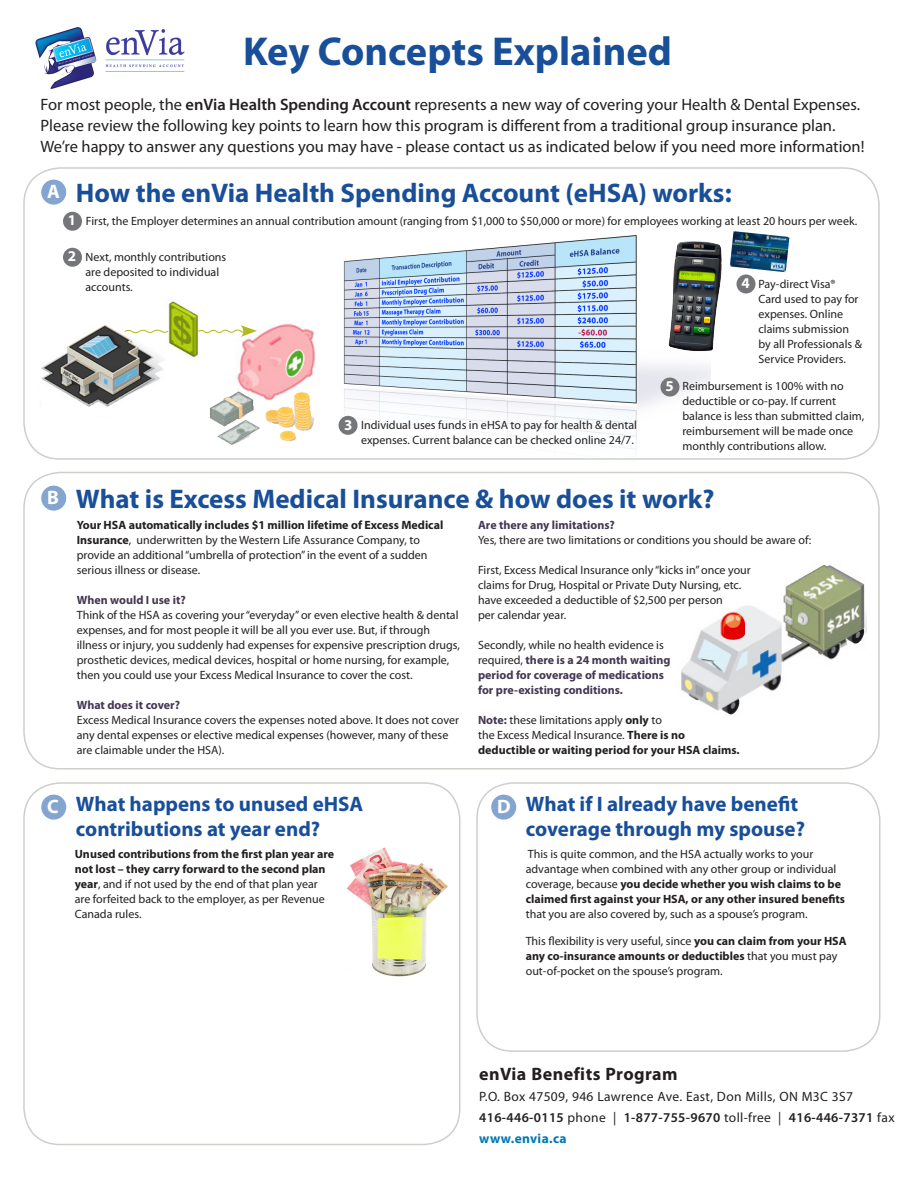
<style>
.page{position:relative;width:918px;height:1188px;background:#fff}
.page>*{position:absolute;margin:0;border:0;box-sizing:border-box;transform-origin:0 0}
.t1{font:700 40.5px "Myriad Pro";color:#194f99}
.t2{font:700 27px "Myriad Pro";color:#194f99}
.t3{font:700 21px/25.2px "Myriad Pro";color:#194f99}
.t4{font:700 19.5px "Myriad Pro";color:#fff}
.t5{font:700 18px "Myriad Pro";letter-spacing:.025em;color:#231f20}
.t6{font:16.5px/21.3px "Myriad Pro";color:#231f20}
.t7{font:700 15px "Myriad Pro";color:#fff}
.t8{font:600 13.5px "Myriad Pro";letter-spacing:.025em;color:#231f20}
.t9{font:13.5px "Myriad Pro";letter-spacing:.025em;color:#231f20}
.t10{font:700 13.5px "Myriad Pro";letter-spacing:.025em;color:#0078b2}
.t11{font:12px/15px "Myriad Pro";color:#231f20}
.t12{font:700 12px/15px "Myriad Pro";color:#443753}
.t13{font:700 12px/15px "Myriad Pro";color:#231f20}
.s1{font-weight:600}
.s2{font-weight:700}
.s3{font-weight:700;color:#443753}
.s4{font-weight:400;color:#231f20}
.s5{color:#443753}
.s6{font-weight:400}
</style>
<div class="page">
<div style="left:476px;top:782px;width:404px;height:270px;border:2px solid #ccd0c9;border-radius:36px"></div>
<img style="left:328px;top:235px;width:382px;height:237px">
<img style="left:35px;top:27px;width:150px;height:62px">
<img style="left:168px;top:301px;width:30px;height:57px">
<img style="left:237px;top:323px;width:79px;height:61px">
<div style="left:23px;top:167px;width:857px;height:293px;border:2px solid #ccd0c9;border-radius:36px"></div>
<div style="left:23px;top:472px;width:857px;height:298px;border:2px solid #ccd0c9;border-radius:36px"></div>
<div style="left:23px;top:782px;width:437px;height:363px;border:2px solid #ccd0c9;border-radius:36px"></div>
<div style="left:41px;top:180px;width:25px;height:25px;background:#84a5d0;border-radius:50%"></div>
<img style="left:41px;top:324px;width:122px;height:83px">
<img style="left:210px;top:384px;width:121px;height:70px">
<svg style="left:124px;top:329px;width:45px;height:5px"></svg>
<svg style="left:197px;top:325px;width:60px;height:12px"></svg>
<img style="left:655px;top:235px;width:83px;height:122px">
<img style="left:730px;top:231px;width:59px;height:41px">
<div style="left:63px;top:212px;width:19px;height:19px;background:#757679;border-radius:50%"></div>
<div style="left:63px;top:248px;width:19px;height:19px;background:#757679;border-radius:50%"></div>
<div style="left:339px;top:416px;width:19px;height:19px;background:#757679;border-radius:50%"></div>
<div style="left:737px;top:274px;width:18px;height:20px;background:#757679;border-radius:50%"></div>
<div style="left:660px;top:378px;width:19px;height:19px;background:#757679;border-radius:50%"></div>
<div style="left:41px;top:486px;width:25px;height:25px;background:#84a5d0;border-radius:50%"></div>
<div style="left:41px;top:795px;width:25px;height:25px;background:#84a5d0;border-radius:50%"></div>
<img style="left:347px;top:818px;width:111px;height:181px">
<div style="left:491px;top:795px;width:25px;height:25px;background:#84a5d0;border-radius:50%"></div>
<img style="left:681px;top:565px;width:186px;height:150px">
<p class="t1" style="left:243px;top:25px;width:430px">Key Concepts Explained</p>
<p class="t6" style="left:40px;top:93px;width:826px">For most people, the <span class="s1">enVia Health Spending Account</span> represents a new way of covering your Health &amp; Dental Expenses.<br>Please review the following key points to learn how this program is different from a traditional group insurance plan.<br>We’re happy to answer any questions you may have - please contact us as indicated below if you need more information!</p>
<p class="t4" style="left:47px;top:178px;width:14px">A</p>
<p class="t2" style="left:76px;top:175px;width:657px">How the enVia Health Spending Account (eHSA) works:</p>
<p class="t11" style="left:86px;top:213px;width:773px">First, the Employer determines an annual contribution amount (ranging from $1,000 to $50,000 or more) for employees working at least 20 hours per week.</p>
<p class="t11" style="left:85px;top:249px;width:142px">Next, monthly contributions are deposited to individual accounts.</p>
<p class="t7" style="left:68px;top:211px;width:10px">1</p>
<p class="t7" style="left:68px;top:247px;width:10px">2</p>
<p class="t7" style="left:741px;top:273px;width:10px">4</p>
<p class="t11" style="left:759px;top:277px;width:105px">Pay-direct Visa®<br>Card used to pay for expenses. Online claims submission by all Professionals &amp;<br>Service Providers.</p>
<p class="t11" style="left:682px;top:379px;width:183px">Reimbursement is 100% with no deductible or co-pay. If current balance is less than submitted claim, reimbursement will be made once monthly contributions allow.</p>
<p class="t7" style="left:665px;top:376px;width:10px">5</p>
<p class="t7" style="left:344px;top:415px;width:10px">3</p>
<p class="t11" style="left:361px;top:417px;width:277px">Individual uses funds in eHSA to pay for health &amp; dental expenses. Current balance can be checked online 24/7.</p>
<p class="t4" style="left:47px;top:484px;width:13px">B</p>
<p class="t2" style="left:76px;top:481px;width:640px">What is Excess Medical Insurance &amp; how does it work?</p>
<p class="t11" style="left:77px;top:517px;width:368px"><span class="s2">Your HSA automatically includes $1 million lifetime of Excess Medical Insurance</span>, underwritten by the Western Life Assurance Company, to provide an additional “umbrella of protection” in the event of a sudden serious illness or disease.</p>
<p class="t12" style="left:77px;top:592px;width:110px">When would I use it?</p>
<p class="t11" style="left:77px;top:607px;width:385px">Think of the HSA as covering your “everyday” or even elective health &amp; dental expenses, and for most people it will be all you ever use. But, if through illness or injury, you suddenly had expenses for expensive prescription drugs, prosthetic devices, medical devices, hospital or home nursing, for example, then you could use your Excess Medical Insurance to cover the cost.</p>
<p class="t11" style="left:77px;top:697px;width:384px"><span class="s3">What does it cover?<br></span>Excess Medical Insurance covers the expenses noted above. It does not cover any dental expenses or elective medical expenses (however, many of these are claimable under the HSA).</p>
<p class="t4" style="left:47px;top:793px;width:13px">C</p>
<p class="t3" style="left:76px;top:790px;width:289px">What happens to unused eHSA</p>
<p class="t3" style="left:76px;top:816px;width:246px">contributions at year end?</p>
<p class="t11" style="left:75px;top:847px;width:261px"><span class="s2">Unused contributions from the first plan year are not lost – they carry forward to the second plan year</span>, and if not used by the end of that plan year are forfeited back to the employer, as per Revenue Canada rules.</p>
<p class="t12" style="left:478px;top:517px;width:138px">Are there any limitations?</p>
<p class="t11" style="left:478px;top:532px;width:335px">Yes, there are two limitations or conditions you should be aware of:</p>
<p class="t11" style="left:478px;top:562px;width:274px">First, Excess Medical Insurance only “kicks in” once your claims for Drug, Hospital or Private Duty Nursing, etc. have exceeded a deductible of $2,500 per person<br>per calendar year.</p>
<p class="t12" style="left:478px;top:637px;width:194px"><span class="s4">Secondly, while no health evidence is required,</span> there is a 24 month waiting period for coverage of medications for pre-existing conditions.</p>
<p class="t13" style="left:478px;top:712px;width:263px"><span class="s5">Note:</span> <span class="s6">these limitations apply</span> only <span class="s6">to<br>the Excess Medical Insurance.</span> There is no deductible or waiting period for your HSA claims.</p>
<p class="t4" style="left:497px;top:793px;width:15px">D</p>
<p class="t3" style="left:526px;top:790px;width:281px">What if I already have benefit coverage through my spouse?</p>
<p class="t11" style="left:526px;top:847px;width:321px">This is quite common, and the HSA actually works to your advantage when combined with any other group or individual coverage, because <span class="s2">you decide whether you wish claims to be claimed first against your HSA, or any other insured benefits </span>that you are also covered by, such as a spouse’s program.</p>
<p class="t11" style="left:526px;top:934px;width:322px">This flexibility is very useful, since <span class="s2">you can claim from your HSA any co-insurance amounts or deductibles</span> that you must pay out-of-pocket on the spouse’s program.</p>
<p class="t5" style="left:479px;top:1062px;width:200px">enVia Benefits Program</p>
<p class="t9" style="left:479px;top:1088px;width:375px">P.O. Box 47509, 946 Lawrence Ave. East, Don Mills, ON M3C 3S7</p>
<p class="t8" style="left:479px;top:1109px;width:417px">416-446-0115 <span class="s6">phone |</span> 1-877-755-9670 <span class="s6">toll-free |</span> 416-446-7371 <span class="s6">fax</span></p>
<p class="t10" style="left:479px;top:1130px;width:89px">www.envia.ca</p>
</div>
